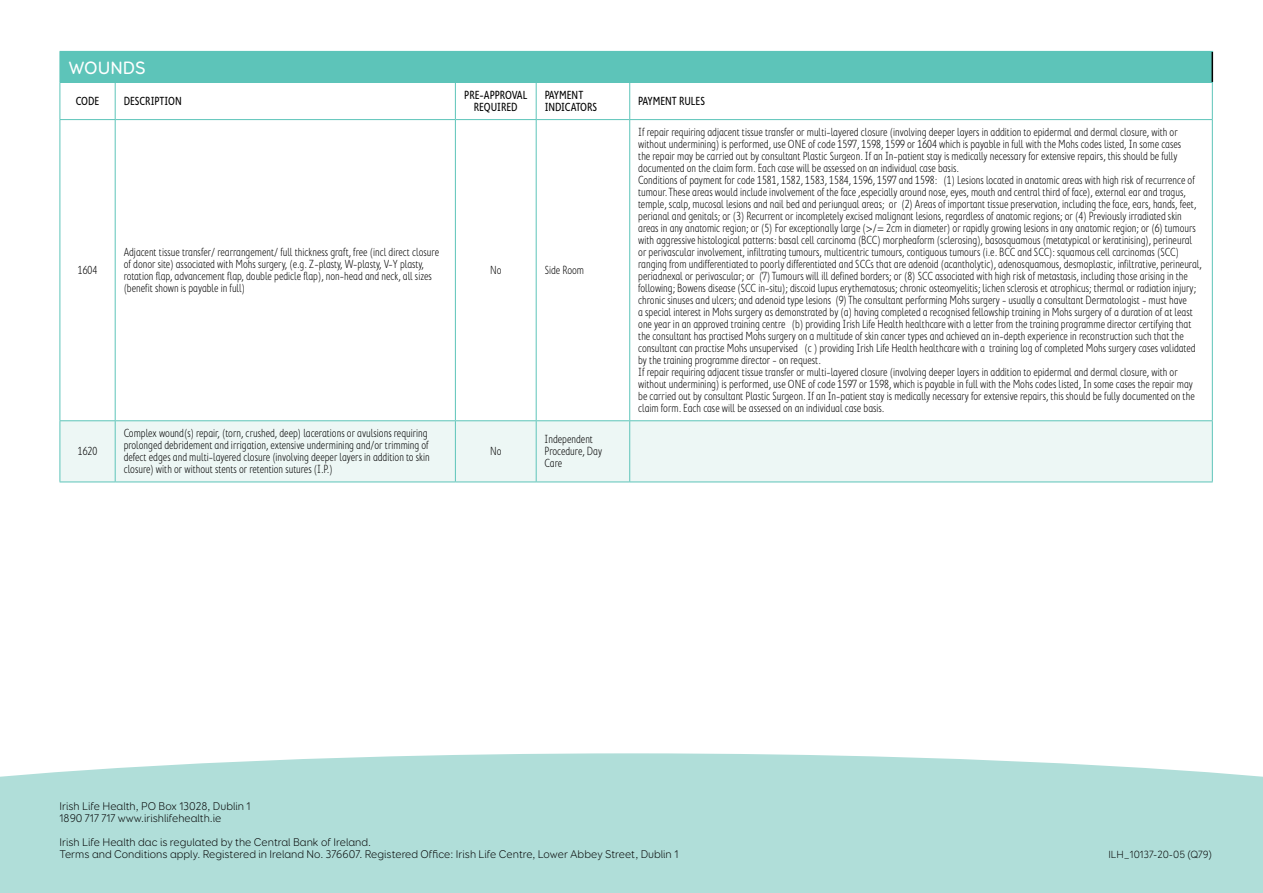
<style>
.page{position:relative;width:1263px;height:893px;background:#fff}
.page>*{position:absolute;margin:0;border:0;box-sizing:border-box;transform-origin:0 0}
.t1{font:500 18px "Booster Next FY";color:#fff}
.t2{font:300 condensed 12px/12px "Cambridge Round";color:#000}
.t3{font:condensed 12px/12px "Cambridge Round";color:#000;text-align:center}
.t4{font:300 11.25px/12px "Booster Next FY";color:#000}
.t5{font:300 10.5px "Booster Next FY";color:#000}
</style>
<div class="page">
<div style="left:60px;top:51px;width:1152px;height:31px;background:#5dc4b9"></div>
<div style="left:61px;top:421px;width:1151px;height:61px;background:#edf7f5"></div>
<hr style="left:1211px;top:52px;width:2px;height:30px;background:#000">
<hr style="left:1212px;top:83px;width:1px;height:36px;background:#5dc4b9">
<hr style="left:60px;top:82px;width:55px;height:1px;background:#5dc4b9">
<hr style="left:60px;top:83px;width:1px;height:36px;background:#5dc4b9">
<hr style="left:115px;top:82px;width:340px;height:1px;background:#5dc4b9">
<hr style="left:115px;top:83px;width:1px;height:36px;background:#5dc4b9">
<hr style="left:455px;top:82px;width:81px;height:1px;background:#5dc4b9">
<hr style="left:455px;top:83px;width:1px;height:36px;background:#5dc4b9">
<hr style="left:536px;top:82px;width:94px;height:1px;background:#5dc4b9">
<hr style="left:536px;top:83px;width:1px;height:36px;background:#5dc4b9">
<hr style="left:630px;top:82px;width:583px;height:1px;background:#5dc4b9">
<hr style="left:629px;top:83px;width:1px;height:36px;background:#5dc4b9">
<hr style="left:60px;top:119px;width:55px;height:1px;background:#5dc4b9">
<hr style="left:115px;top:119px;width:340px;height:1px;background:#5dc4b9">
<hr style="left:455px;top:119px;width:81px;height:1px;background:#5dc4b9">
<hr style="left:536px;top:119px;width:94px;height:1px;background:#5dc4b9">
<hr style="left:630px;top:119px;width:583px;height:1px;background:#5dc4b9">
<hr style="left:630px;top:51px;width:583px;height:1px;background:#5dc4b9">
<hr style="left:60px;top:120px;width:1px;height:300px;background:#5dc4b9">
<hr style="left:115px;top:120px;width:1px;height:300px;background:#5dc4b9">
<hr style="left:455px;top:120px;width:1px;height:300px;background:#5dc4b9">
<hr style="left:536px;top:120px;width:1px;height:300px;background:#5dc4b9">
<hr style="left:629px;top:120px;width:1px;height:300px;background:#5dc4b9">
<hr style="left:1212px;top:120px;width:1px;height:300px;background:#5dc4b9">
<hr style="left:60px;top:420px;width:55px;height:1px;background:#5dc4b9">
<hr style="left:60px;top:421px;width:1px;height:61px;background:#5dc4b9">
<hr style="left:115px;top:420px;width:340px;height:1px;background:#5dc4b9">
<hr style="left:115px;top:421px;width:1px;height:61px;background:#5dc4b9">
<hr style="left:455px;top:420px;width:81px;height:1px;background:#5dc4b9">
<hr style="left:455px;top:421px;width:1px;height:61px;background:#5dc4b9">
<hr style="left:536px;top:420px;width:94px;height:1px;background:#5dc4b9">
<hr style="left:536px;top:421px;width:1px;height:61px;background:#5dc4b9">
<hr style="left:630px;top:420px;width:583px;height:1px;background:#5dc4b9">
<hr style="left:629px;top:421px;width:1px;height:61px;background:#5dc4b9">
<hr style="left:1212px;top:421px;width:1px;height:61px;background:#5dc4b9">
<hr style="left:60px;top:482px;width:55px;height:1px;background:#5dc4b9">
<hr style="left:115px;top:482px;width:340px;height:1px;background:#5dc4b9">
<hr style="left:455px;top:482px;width:81px;height:1px;background:#5dc4b9">
<hr style="left:536px;top:482px;width:94px;height:1px;background:#5dc4b9">
<hr style="left:630px;top:482px;width:583px;height:1px;background:#5dc4b9">
<div style="left:0;top:753px;width:1263px;height:140px;background:#b0ded9"></div>
<h1 class="t1" style="left:68px;top:57px;width:79px">WOUNDS</h1>
<p class="t3" style="left:76px;top:95px;width:25px">CODE</p>
<p class="t3" style="left:124px;top:95px;width:60px">DESCRIPTION</p>
<p class="t3" style="left:464px;top:89px;width:65px">PRE-APPROVAL<br>REQUIRED</p>
<p class="t3" style="left:545px;top:89px;width:54px;text-align:left">PAYMENT<br>INDICATORS</p>
<p class="t3" style="left:638px;top:95px;width:68px">PAYMENT RULES</p>
<p class="t2" style="left:78px;top:264px;width:21px">1604</p>
<p class="t2" style="left:124px;top:246px;width:317px">Adjacent tissue transfer/ rearrangement/ full thickness graft, free (incl direct closure of donor site) associated with Mohs surgery, (e.g. Z-plasty, W-plasty, V-Y plasty, rotation flap, advancement flap, double pedicle flap), non-head and neck, all sizes (benefit shown is payable in full)</p>
<p class="t2" style="left:78px;top:445px;width:21px">1620</p>
<p class="t2" style="left:124px;top:427px;width:308px">Complex wound(s) repair, (torn, crushed, deep) lacerations or avulsions requiring prolonged debridement and irrigation, extensive undermining and/or trimming of defect edges and multi-layered closure (involving deeper layers in addition to skin closure) with or without stents or retention sutures (I.P.)</p>
<p class="t2" style="left:490px;top:264px;width:13px">No</p>
<p class="t2" style="left:545px;top:264px;width:41px">Side Room</p>
<p class="t2" style="left:490px;top:445px;width:13px">No</p>
<p class="t2" style="left:545px;top:433px;width:59px">Independent<br>Procedure, Day<br>Care</p>
<p class="t2" style="left:638px;top:126px;width:565px">If repair requiring adjacent tissue transfer or multi-layered closure (involving deeper layers in addition to epidermal and dermal closure, with or without undermining) is performed, use ONE of code 1597, 1598, 1599 or 1604 which is payable in full with the Mohs codes listed, In some cases<br>the repair may be carried out by consultant Plastic Surgeon. If an In-patient stay is medically necessary for extensive repairs, this should be fully documented on the claim form. Each case will be assessed on an individual case basis.<br>Conditions of payment for code 1581, 1582, 1583, 1584, 1596, 1597 and 1598: (1) Lesions located in anatomic areas with high risk of recurrence of tumour. These areas would include involvement of the face ,especially around nose, eyes, mouth and central third of face), external ear and tragus, temple, scalp, mucosal lesions and nail bed and periungual areas; or (2) Areas of important tissue preservation, including the face, ears, hands, feet, perianal and genitals; or (3) Recurrent or incompletely excised malignant lesions, regardless of anatomic regions; or (4) Previously irradiated skin areas in any anatomic region; or (5) For exceptionally large (&gt;/= 2cm in diameter) or rapidly growing lesions in any anatomic region; or (6) tumours with aggressive histological patterns: basal cell carcinoma (BCC) morpheaform (sclerosing), basosquamous (metatypical or keratinising), perineural or perivascular involvement, infiltrating tumours, multicentric tumours, contiguous tumours (i.e. BCC and SCC): squamous cell carcinomas (SCC) ranging from undifferentiated to poorly differentiated and SCCs that are adenoid (acantholytic), adenosquamous, desmoplastic, infiltrative, perineural, periadnexal or perivascular; or (7) Tumours will ill defined borders; or (8) SCC associated with high risk of metastasis, including those arising in the following; Bowens disease (SCC in-situ); discoid lupus erythematosus; chronic osteomyelitis; lichen sclerosis et atrophicus; thermal or radiation injury; chronic sinuses and ulcers; and adenoid type lesions (9) The consultant performing Mohs surgery - usually a consultant Dermatologist - must have<br>a special interest in Mohs surgery as demonstrated by (a) having completed a recognised fellowship training in Mohs surgery of a duration of at least one year in an approved training centre (b) providing Irish Life Health healthcare with a letter from the training programme director certifying that the consultant has practised Mohs surgery on a multitude of skin cancer types and achieved an in-depth experience in reconstruction such that the consultant can practise Mohs unsupervised (c ) providing Irish Life Health healthcare with a training log of completed Mohs surgery cases validated by the training programme director - on request.<br>If repair requiring adjacent tissue transfer or multi-layered closure (involving deeper layers in addition to epidermal and dermal closure, with or without undermining) is performed, use ONE of code 1597 or 1598, which is payable in full with the Mohs codes listed, In some cases the repair may be carried out by consultant Plastic Surgeon. If an In-patient stay is medically necessary for extensive repairs, this should be fully documented on the claim form. Each case will be assessed on an individual case basis.</p>
<p class="t4" style="left:60px;top:800px;width:193px">Irish Life Health, PO Box 13028, Dublin 1<br>1890 717 717 www.irishlifehealth.ie</p>
<p class="t4" style="left:60px;top:836px;width:620px">Irish Life Health dac is regulated by the Central Bank of Ireland.<br>Terms and Conditions apply. Registered in Ireland No. 376607. Registered Office: Irish Life Centre, Lower Abbey Street, Dublin 1</p>
<p class="t5" style="left:1108px;top:848px;width:105px">ILH_10137-20-05 (Q79)</p>
</div>
